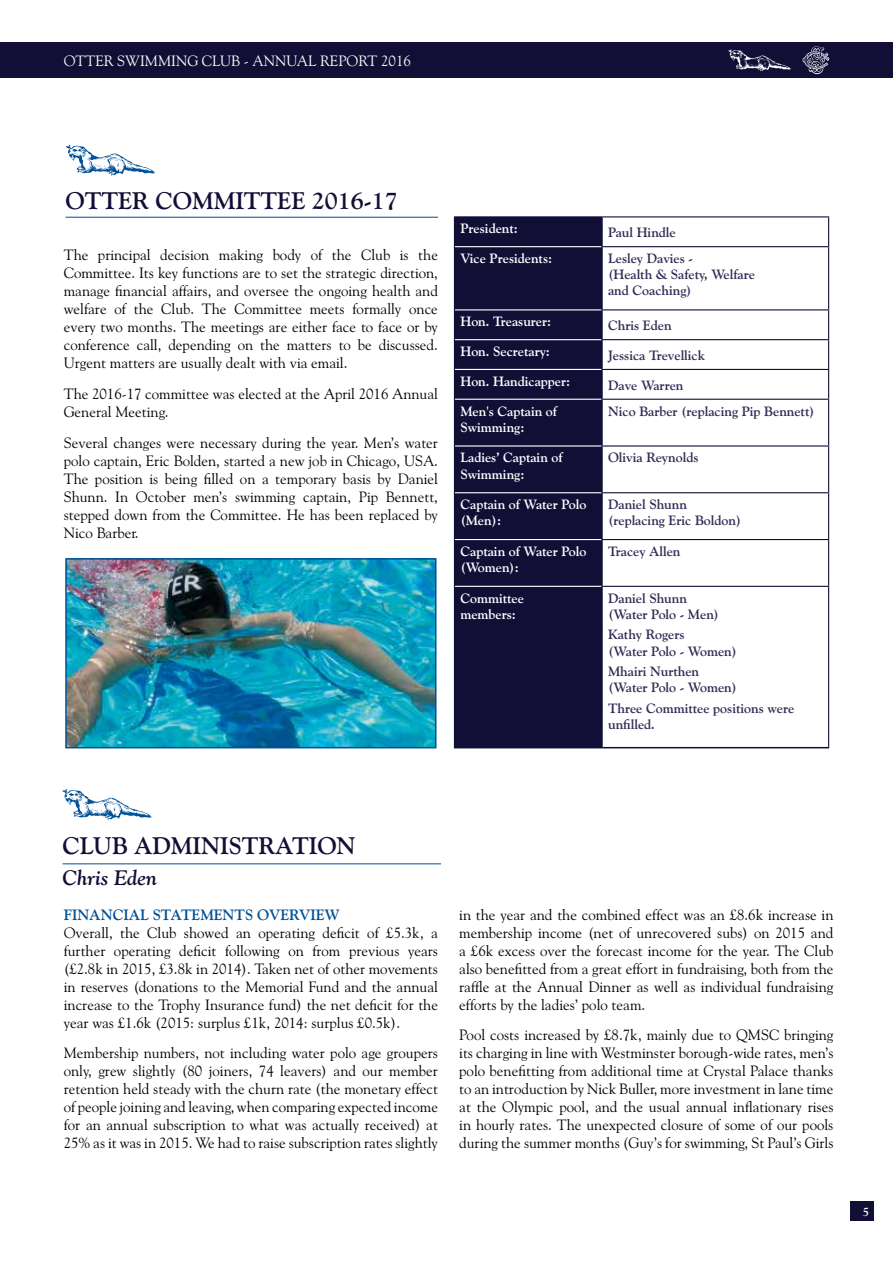
<style>
.page{position:relative;width:893px;height:1263px;background:#fff}
.page>*{position:absolute;margin:0;border:0;box-sizing:border-box;transform-origin:0 0}
.t1{font:700 24px "Goudy Old Style BT";color:#120f37}
.t2{font:italic 700 21px "Goudy Old Style BT";color:#120f37}
.t3{font:15px/18px "Goudy Old Style BT";color:#000;text-align:justify}
.t4{font:15px "Goudy Old Style BT";color:#fff}
.t5{font:700 15px "Goudy Old Style BT";color:#005095}
.t6{font:700 13.5px/16.2px "Goudy Old Style BT";color:#2e2d55}
.t7{font:700 13.5px/16.2px "Goudy Old Style BT";color:#fff}
.t8{font:700 12px "Goudy Old Style BT";color:#fff}
</style>
<div class="page">
<div style="left:850px;top:1201px;width:23px;height:19px;background:#120f37"></div>
<div style="left:0;top:43px;width:893px;height:35px;background:#120f37"></div>
<svg style="left:728px;top:49px;width:63px;height:22px"></svg>
<svg style="left:803px;top:46px;width:26px;height:28px"></svg>
<img style="left:68px;top:561px;width:365px;height:184px">
<div style="left:65px;top:558px;width:371px;height:190px;border:2px solid #005095"></div>
<hr style="left:66px;top:217px;width:372px;height:1px;background:#005095">
<div style="left:455px;top:217px;width:147px;height:530px;background:#120f37"></div>
<hr style="left:455px;top:246px;width:147px;height:1px;background:#fff">
<hr style="left:455px;top:309px;width:147px;height:1px;background:#fff">
<hr style="left:455px;top:339px;width:147px;height:1px;background:#fff">
<hr style="left:455px;top:369px;width:147px;height:1px;background:#fff">
<hr style="left:455px;top:399px;width:147px;height:1px;background:#fff">
<hr style="left:455px;top:445px;width:147px;height:2px;background:#fff">
<hr style="left:455px;top:492px;width:147px;height:1px;background:#fff">
<hr style="left:455px;top:539px;width:147px;height:1px;background:#fff">
<hr style="left:455px;top:586px;width:147px;height:1px;background:#fff">
<hr style="left:602px;top:216px;width:227px;height:1px;background:#120f37">
<svg style="left:828px;top:217px;width:1px;height:29px"></svg>
<hr style="left:602px;top:246px;width:227px;height:1px;background:#120f37">
<hr style="left:828px;top:247px;width:1px;height:62px;background:#120f37">
<hr style="left:602px;top:309px;width:227px;height:1px;background:#120f37">
<hr style="left:602px;top:339px;width:227px;height:1px;background:#120f37">
<hr style="left:602px;top:369px;width:227px;height:1px;background:#120f37">
<svg style="left:828px;top:310px;width:1px;height:89px"></svg>
<hr style="left:602px;top:399px;width:227px;height:1px;background:#120f37">
<hr style="left:828px;top:400px;width:1px;height:45px;background:#120f37">
<hr style="left:602px;top:445px;width:227px;height:2px;background:#120f37">
<hr style="left:828px;top:447px;width:1px;height:45px;background:#120f37">
<hr style="left:602px;top:492px;width:227px;height:1px;background:#120f37">
<hr style="left:828px;top:493px;width:1px;height:46px;background:#120f37">
<hr style="left:602px;top:539px;width:227px;height:1px;background:#120f37">
<hr style="left:828px;top:540px;width:1px;height:46px;background:#120f37">
<hr style="left:602px;top:586px;width:227px;height:1px;background:#120f37">
<hr style="left:828px;top:587px;width:1px;height:160px;background:#120f37">
<hr style="left:454px;top:216px;width:148px;height:1px;background:#120f37">
<hr style="left:454px;top:217px;width:1px;height:30px;background:#120f37">
<svg style="left:602px;top:217px;width:1px;height:29px"></svg>
<hr style="left:454px;top:247px;width:1px;height:63px;background:#120f37">
<hr style="left:602px;top:247px;width:1px;height:62px;background:#120f37">
<hr style="left:454px;top:310px;width:1px;height:30px;background:#120f37">
<svg style="left:454px;top:340px;width:1px;height:29px"></svg>
<hr style="left:454px;top:369px;width:1px;height:30px;background:#120f37">
<svg style="left:602px;top:310px;width:1px;height:89px"></svg>
<hr style="left:454px;top:399px;width:1px;height:47px;background:#120f37">
<hr style="left:602px;top:400px;width:1px;height:45px;background:#120f37">
<hr style="left:454px;top:446px;width:1px;height:47px;background:#120f37">
<hr style="left:602px;top:447px;width:1px;height:45px;background:#120f37">
<hr style="left:454px;top:493px;width:1px;height:46px;background:#120f37">
<hr style="left:602px;top:493px;width:1px;height:46px;background:#120f37">
<hr style="left:454px;top:539px;width:1px;height:47px;background:#120f37">
<hr style="left:602px;top:540px;width:1px;height:46px;background:#120f37">
<hr style="left:454px;top:586px;width:1px;height:161px;background:#120f37">
<hr style="left:602px;top:587px;width:1px;height:160px;background:#120f37">
<hr style="left:454px;top:747px;width:148px;height:1px;background:#120f37">
<hr style="left:602px;top:747px;width:227px;height:1px;background:#120f37">
<svg style="left:66px;top:145px;width:89px;height:31px"></svg>
<hr style="left:63px;top:863px;width:378px;height:1px;background:#005095">
<svg style="left:62px;top:789px;width:90px;height:31px"></svg>
<p class="t4" style="left:64px;top:52px;width:349px">OTTER SWIMMING CLUB - ANNUAL REPORT 2016</p>
<h1 class="t1" style="left:66px;top:186px;width:334px">OTTER COMMITTEE 2016-17</h1>
<p class="t3" style="left:64px;top:246px;width:376px">The principal decision making body of the Club is the Committee. Its key functions are to set the strategic direction, manage financial affairs, and oversee the ongoing health and welfare of the Club. The Committee meets formally once every two months. The meetings are either face to face or by conference call, depending on the matters to be discussed.<br>Urgent matters are usually dealt with via email.</p>
<p class="t3" style="left:64px;top:384px;width:376px">The 2016-17 committee was elected at the April 2016 Annual<br>General Meeting.</p>
<p class="t3" style="left:64px;top:433px;width:376px">Several changes were necessary during the year. Men’s water polo captain, Eric Bolden, started a new job in Chicago, USA.<br>The position is being filled on a temporary basis by Daniel Shunn. In October men’s swimming captain, Pip Bennett, stepped down from the Committee. He has been replaced by Nico Barber.</p>
<p class="t7" style="left:460px;top:220px;width:59px">President:</p>
<p class="t6" style="left:608px;top:224px;width:69px">Paul Hindle</p>
<p class="t7" style="left:460px;top:250px;width:93px">Vice Presidents:</p>
<p class="t6" style="left:608px;top:250px;width:148px">Lesley Davies -<br>(Health &amp; Safety, Welfare and Coaching)</p>
<p class="t7" style="left:460px;top:313px;width:92px">Hon. Treasurer:</p>
<p class="t6" style="left:608px;top:317px;width:65px">Chris Eden</p>
<p class="t7" style="left:460px;top:343px;width:91px">Hon. Secretary:</p>
<p class="t6" style="left:608px;top:347px;width:99px">Jessica Trevellick</p>
<p class="t7" style="left:460px;top:373px;width:111px">Hon. Handicapper:</p>
<p class="t6" style="left:608px;top:376px;width:77px">Dave Warren</p>
<p class="t7" style="left:460px;top:402px;width:98px">Men's Captain of<br>Swimming:</p>
<p class="t6" style="left:608px;top:402px;width:208px">Nico Barber (replacing Pip Bennett)</p>
<p class="t7" style="left:460px;top:449px;width:104px">Ladies’ Captain of<br>Swimming:</p>
<p class="t6" style="left:608px;top:449px;width:92px">Olivia Reynolds</p>
<p class="t7" style="left:460px;top:496px;width:127px">Captain of Water Polo (Men):</p>
<p class="t6" style="left:608px;top:496px;width:135px">Daniel Shunn (replacing Eric Boldon)</p>
<p class="t7" style="left:460px;top:543px;width:127px">Captain of Water Polo (Women):</p>
<p class="t6" style="left:608px;top:543px;width:74px">Tracey Allen</p>
<p class="t7" style="left:460px;top:590px;width:65px">Committee members:</p>
<p class="t6" style="left:608px;top:590px;width:113px">Daniel Shunn (Water Polo - Men)</p>
<p class="t6" style="left:608px;top:626px;width:131px">Kathy Rogers<br>(Water Polo - Women)</p>
<p class="t6" style="left:608px;top:663px;width:131px">Mhairi Nurthen (Water Polo - Women)</p>
<p class="t6" style="left:608px;top:700px;width:188px">Three Committee positions were unfilled.</p>
<h1 class="t1" style="left:63px;top:830px;width:295px">CLUB ADMINISTRATION</h1>
<h2 class="t2" style="left:63px;top:864px;width:96px">Chris Eden</h2>
<p class="t5" style="left:64px;top:905px;width:278px">FINANCIAL STATEMENTS OVERVIEW</p>
<p class="t3" style="left:64px;top:923px;width:376px">Overall, the Club showed an operating deficit of £5.3k, a further operating deficit following on from previous years (£2.8k in 2015, £3.8k in 2014). Taken net of other movements in reserves (donations to the Memorial Fund and the annual increase to the Trophy Insurance fund) the net deficit for the year was £1.6k (2015: surplus £1k, 2014: surplus £0.5k).</p>
<p class="t3" style="left:64px;top:1044px;width:376px">Membership numbers, not including water polo age groupers only, grew slightly (80 joiners, 74 leavers) and our member retention held steady with the churn rate (the monetary effect of people joining and leaving, when comparing expected income for an annual subscription to what was actually received) at 25% as it was in 2015. We had to raise subscription rates slightly</p>
<p class="t3" style="left:459px;top:905px;width:376px">in the year and the combined effect was an £8.6k increase in membership income (net of unrecovered subs) on 2015 and a £6k excess over the forecast income for the year. The Club also benefitted from a great effort in fundraising, both from the raffle at the Annual Dinner as well as individual fundraising efforts by the ladies’ polo team.</p>
<p class="t3" style="left:459px;top:1026px;width:376px">Pool costs increased by £8.7k, mainly due to QMSC bringing its charging in line with Westminster borough-wide rates, men’s polo benefitting from additional time at Crystal Palace thanks to an introduction by Nick Buller, more investment in lane time at the Olympic pool, and the usual annual inflationary rises in hourly rates. The unexpected closure of some of our pools during the summer months (Guy’s for swimming, St Paul’s Girls</p>
<p class="t8" style="left:863px;top:1204px;width:8px">5</p>
</div>
